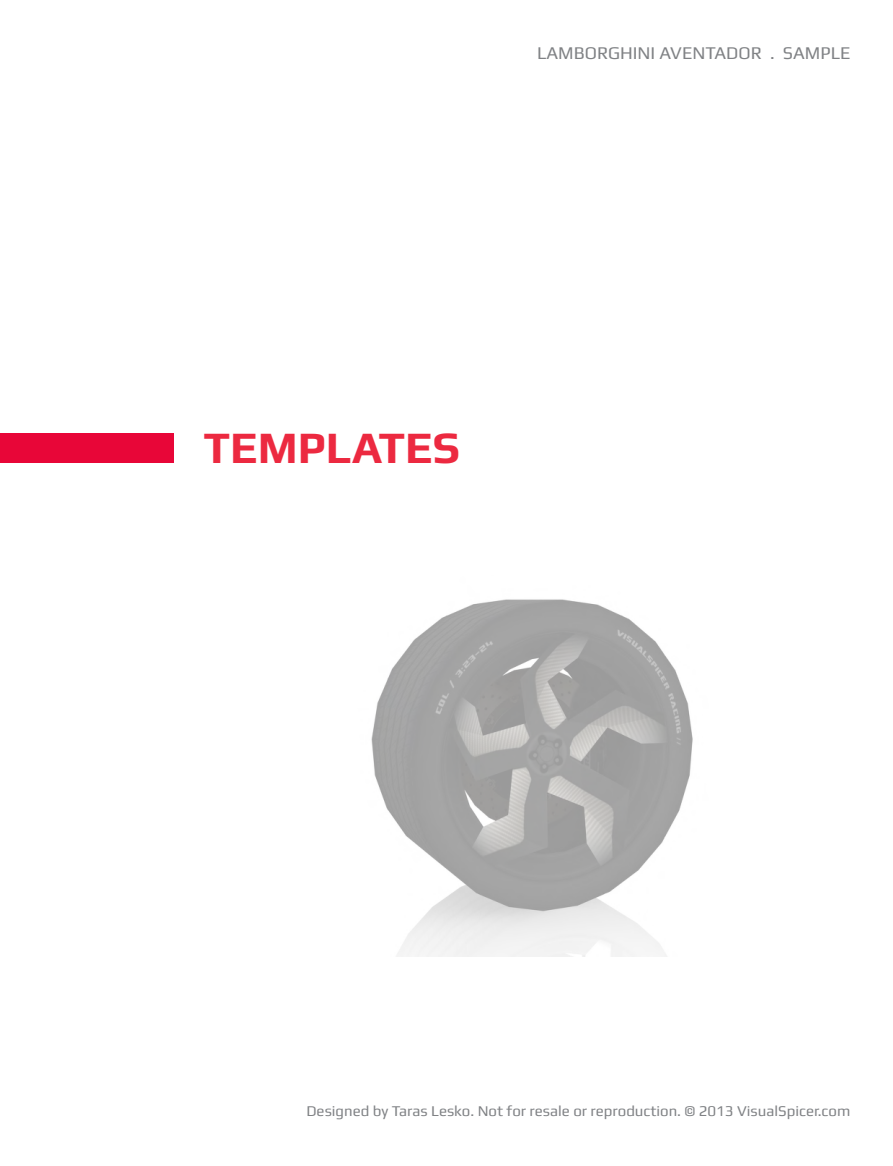
<style>
.page{position:relative;width:893px;height:1166px;background:#fff}
.page>*{position:absolute;margin:0;border:0;box-sizing:border-box;transform-origin:0 0}
.t1{font:700 45px "Play";color:#ec2940}
.t2{font:18px "Play";color:#808285}
.t3{font:15px "Play";color:#808285}
</style>
<div class="page">
<div style="left:0;top:434px;width:173px;height:29px;background:#e80638"></div>
<img style="left:371px;top:599px;width:322px;height:356px">
<p class="t2" style="left:537px;top:43px;width:315px">LAMBORGHINI AVENTADOR . SAMPLE</p>
<p class="t1" style="left:203px;top:421px;width:258px">TEMPLATES</p>
<p class="t3" style="left:306px;top:1101px;width:545px">Designed by Taras Lesko. Not for resale or reproduction. © 2013 VisualSpicer.com</p>
</div>
